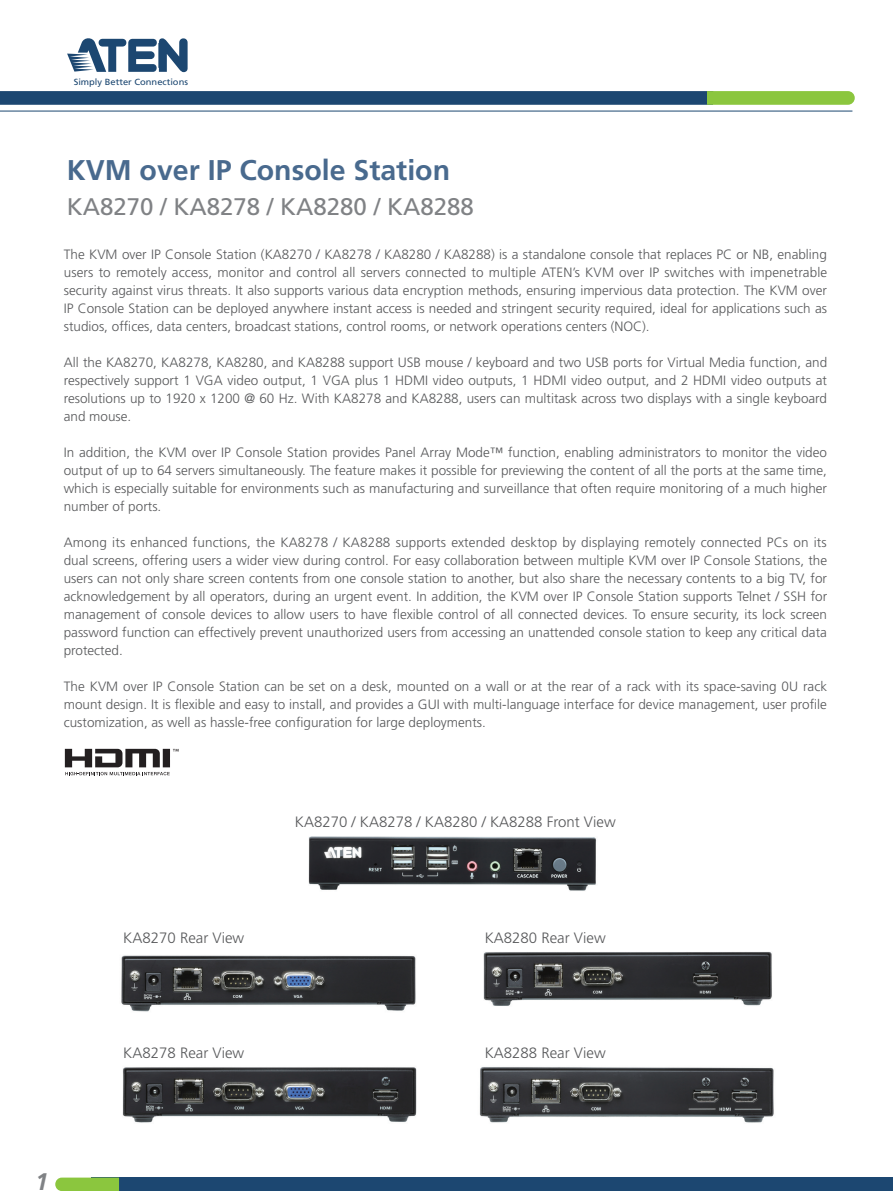
<style>
.page{position:relative;width:893px;height:1191px;background:#fff}
.page>*{position:absolute;margin:0;border:0;box-sizing:border-box;transform-origin:0 0}
.t1{font:700 28.5px "Frutiger";color:#496a8e}
.t2{font:24px "Frutiger";color:#808285}
.t3{font:italic 700 24px "Frutiger";color:#808285}
.t4{font:300 15px "Frutiger";color:#57585a}
.t5{font:300 13.5px/18px "Frutiger";color:#57585a;text-align:justify}
.t6{font:8.85px "Frutiger";color:#1c4771;scale:1.05 1}
</style>
<div class="page">
<hr style="left:0;top:111px;width:852px;height:1px;background:#1c4771">
<div style="left:0;top:91px;width:713px;height:14px;background:#1c4771"></div>
<svg style="left:67px;top:38px;width:121px;height:34px"></svg>
<svg style="left:707px;top:91px;width:148px;height:14px;background:#8ec744"></svg>
<img style="left:308px;top:836px;width:288px;height:55px">
<img style="left:121px;top:955px;width:295px;height:57px">
<img style="left:483px;top:952px;width:289px;height:54px">
<img style="left:122px;top:1067px;width:295px;height:56px">
<img style="left:479px;top:1067px;width:295px;height:56px">
<div style="left:91px;top:1177px;width:802px;height:14px;background:#1c4771"></div>
<svg style="left:55px;top:1177px;width:64px;height:14px"></svg>
<svg style="left:65px;top:749px;width:114px;height:26px"></svg>
<p class="t6" style="left:74px;top:76px;width:110px">Simply Better Connections</p>
<h1 class="t1" style="left:67px;top:153px;width:385px">KVM over IP Console Station</h1>
<h2 class="t2" style="left:67px;top:192px;width:408px">KA8270 / KA8278 / KA8280 / KA8288</h2>
<p class="t5" style="left:64px;top:245px;width:765px">The KVM over IP Console Station (KA8270 / KA8278 / KA8280 / KA8288) is a standalone console that replaces PC or NB, enabling users to remotely access, monitor and control all servers connected to multiple ATEN’s KVM over IP switches with impenetrable security against virus threats. It also supports various data encryption methods, ensuring impervious data protection. The KVM over IP Console Station can be deployed anywhere instant access is needed and stringent security required, ideal for applications such as studios, offices, data centers, broadcast stations, control rooms, or network operations centers (NOC).</p>
<p class="t5" style="left:64px;top:353px;width:765px">All the KA8270, KA8278, KA8280, and KA8288 support USB mouse / keyboard and two USB ports for Virtual Media function, and respectively support 1 VGA video output, 1 VGA plus 1 HDMI video outputs, 1 HDMI video output, and 2 HDMI video outputs at resolutions up to 1920 x 1200 @ 60 Hz. With KA8278 and KA8288, users can multitask across two displays with a single keyboard and mouse.</p>
<p class="t5" style="left:64px;top:443px;width:765px">In addition, the KVM over IP Console Station provides Panel Array Mode™ function, enabling administrators to monitor the video output of up to 64 servers simultaneously. The feature makes it possible for previewing the content of all the ports at the same time, which is especially suitable for environments such as manufacturing and surveillance that often require monitoring of a much higher number of ports.</p>
<p class="t5" style="left:64px;top:533px;width:765px">Among its enhanced functions, the KA8278 / KA8288 supports extended desktop by displaying remotely connected PCs on its dual screens, offering users a wider view during control. For easy collaboration between multiple KVM over IP Console Stations, the users can not only share screen contents from one console station to another, but also share the necessary contents to a big TV, for acknowledgement by all operators, during an urgent event. In addition, the KVM over IP Console Station supports Telnet / SSH for management of console devices to allow users to have flexible control of all connected devices. To ensure security, its lock screen password function can effectively prevent unauthorized users from accessing an unattended console station to keep any critical data protected.</p>
<p class="t5" style="left:64px;top:677px;width:765px">The KVM over IP Console Station can be set on a desk, mounted on a wall or at the rear of a rack with its space-saving 0U rack mount design. It is flexible and easy to install, and provides a GUI with multi-language interface for device management, user profile customization, as well as hassle-free configuration for large deployments.</p>
<p class="t4" style="left:295px;top:813px;width:322px">KA8270 / KA8278 / KA8280 / KA8288 Front View</p>
<p class="t4" style="left:123px;top:929px;width:122px">KA8270 Rear View</p>
<p class="t4" style="left:485px;top:929px;width:122px">KA8280 Rear View</p>
<p class="t4" style="left:123px;top:1044px;width:122px">KA8278 Rear View</p>
<p class="t4" style="left:485px;top:1044px;width:122px">KA8288 Rear View</p>
<h2 class="t3" style="left:35px;top:1167px;width:15px">1</h2>
</div>
